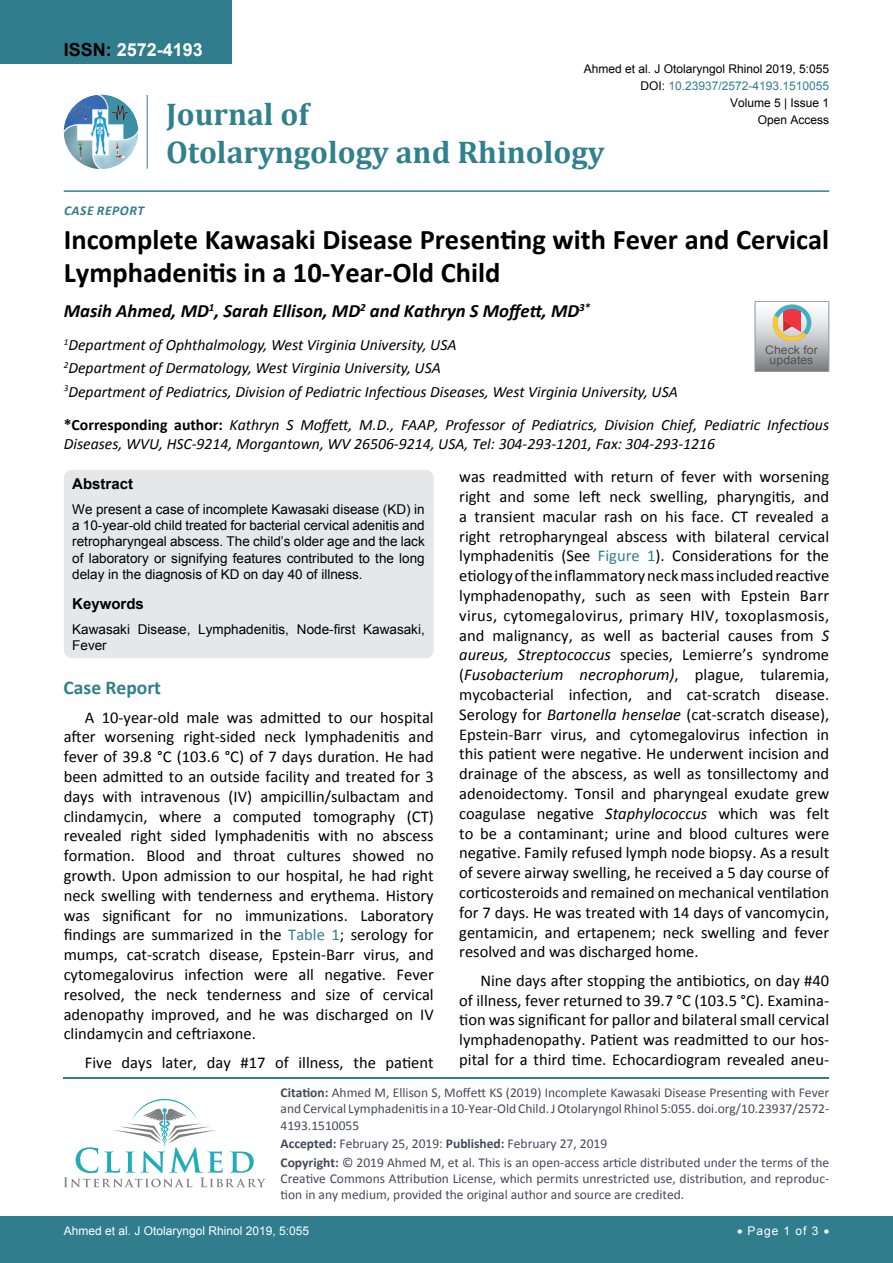
<style>
.page{position:relative;width:893px;height:1263px;background:#fff}
.page>*{position:absolute;margin:0;border:0;box-sizing:border-box;transform-origin:0 0}
.t1{font:700 31.5px/37.8px "Cambria";color:#30808d}
.t2{font:700 28.5px/33px "Calibri";color:#000}
.t3{font:700 19.5px "Calibri";color:#30808d}
.t4{font:italic 700 18.75px "Calibri";color:#000}
.t5{font:700 18px "Arial";color:#fff}
.t6{font:16.5px/19.8px "Calibri";color:#000;text-align:justify}
.t7{font:italic 15.75px/23.1px "Calibri";color:#000}
.t8{font:700 15px "Arial";color:#000}
.t9{font:13.5px/16.2px "Calibri";color:#47475c}
.t10{font:13.5px/16.2px "Arial";color:#000;text-align:justify}
.t11{font:italic 700 13.5px "Calibri";letter-spacing:.04em;color:#307d8d}
.t12{font:12px "Arial";color:#000}
.t13{font:12px "Arial";color:#fff}
.t14{font:12px "Arial";color:#30808d}
.t15{font:11.7px/10.1px "Arial";color:#535353;text-align:center;scale:1.06 1}
.s1{color:#000}
.s2{font-weight:700;font-style:normal}
.s3{color:#30808d}
.s4{font-style:italic}
.s5{font-weight:700}
</style>
<div class="page">
<hr style="left:64px;top:1077px;width:765px;height:1px;background:#30808d">
<svg style="left:64px;top:1099px;width:202px;height:88px"></svg>
<img style="left:64px;top:95px;width:74px;height:74px;border-radius:37px">
<hr style="left:147px;top:95px;width:1px;height:74px;background:#307d8d">
<hr style="left:64px;top:190px;width:765px;height:2px;background:#307d8d">
<div style="left:0;top:1217px;width:893px;height:46px;background:#307d8d"></div>
<div style="left:0;top:0;width:231px;height:64px;background:#307d8d"></div>
<div style="left:64px;top:470px;width:370px;height:188px;background:#e6e7e8;border-radius:9px"></div>
<svg style="left:755px;top:301px;width:74px;height:71px;background:#bcb6b3"></svg>
<p class="t5" style="left:64px;top:38px;width:141px"><span class="s1">ISSN:</span> 2572-4193</p>
<p class="t12" style="left:584px;top:60px;width:247px">Ahmed et al. J Otolaryngol Rhinol 2019, 5:055</p>
<p class="t11" style="left:64px;top:202px;width:17px">Case</p>
<p class="t11" style="left:97px;top:202px;width:49px">Repor t</p>
<h1 class="t1" style="left:166px;top:94px;width:440px">Journal of<br>Otolaryngology and Rhinology</h1>
<p class="t14" style="left:640px;top:78px;width:190px"><span class="s1">DOI:</span> 10.23937/2572-4193.1510055</p>
<p class="t12" style="left:758px;top:112px;width:73px">Open Access</p>
<p class="t12" style="left:730px;top:95px;width:101px">Volume 5 | Issue 1</p>
<h2 class="t2" style="left:64px;top:223px;width:767px">Incomplete Kawasaki Disease Presenting with Fever and Cervical<br>Lymphadenitis in a 10-Year-Old Child</h2>
<p class="t4" style="left:64px;top:299px;width:528px">Masih Ahmed, MD<sup>1</sup>, Sarah Ellison, MD<sup>2</sup> and Kathryn S Moffett, MD<sup>3*</sup></p>
<p class="t7" style="left:64px;top:333px;width:616px"><sup>1</sup>Department of Ophthalmology, West Virginia University, USA<br><sup>2</sup>Department of Dermatology, West Virginia University, USA<br><sup>3</sup>Department of Pediatrics, Division of Pediatric Infectious Diseases, West Virginia University, USA</p>
<p class="t7" style="left:64px;top:414px;width:767px;line-height:18.9px"><span class="s2">*Corresponding author:</span> Kathryn S Moffett, M.D., FAAP, Professor of Pediatrics, Division Chief, Pediatric Infectious<br>Diseases, WVU, HSC-9214, Morgantown, WV 26506-9214, USA, Tel: 304-293-1201, Fax: 304-293-1216</p>
<p class="t6" style="left:459px;top:467px;width:371px">was readmitted with return of fever with worsening right and some left neck swelling, pharyngitis, and a transient macular rash on his face. CT revealed a right retropharyngeal abscess with bilateral cervical lymphadenitis (See <span class="s3">Figure 1</span>). Considerations for the etiology of the inflammatory neck mass included reactive lymphadenopathy, such as seen with Epstein Barr virus, cytomegalovirus, primary HIV, toxoplasmosis, and malignancy, as well as bacterial causes from <span class="s4">S aureus, Streptococcus</span> species, Lemierre’s syndrome (<span class="s4">Fusobacterium necrophorum)</span>, plague, tularemia, mycobacterial infection, and cat-scratch disease.<br>Serology for <span class="s4">Bartonella henselae</span> (cat-scratch disease), Epstein-Barr virus, and cytomegalovirus infection in this patient were negative. He underwent incision and drainage of the abscess, as well as tonsillectomy and adenoidectomy. Tonsil and pharyngeal exudate grew coagulase negative <span class="s4">Staphylococcus</span> which was felt to be a contaminant; urine and blood cultures were negative. Family refused lymph node biopsy. As a result of severe airway swelling, he received a 5 day course of corticosteroids and remained on mechanical ventilation for 7 days. He was treated with 14 days of vancomycin, gentamicin, and ertapenem; neck swelling and fever resolved and was discharged home.</p>
<p class="t6" style="left:459px;top:970px;width:371px;text-indent:21px">Nine days after stopping the antibiotics, on day #40 of illness, fever returned to 39.7 °C (103.5 °C). Examina&shy;tion was significant for pallor and bilateral small cervical lymphadenopathy. Patient was readmitted to our hos&shy;pital for a third time. Echocardiogram revealed aneu-</p>
<p class="t15" style="left:765px;top:345px;width:51px">Check for updates</p>
<p class="t8" style="left:72px;top:474px;width:62px">Abstract</p>
<p class="t10" style="left:72px;top:501px;width:354px">We present a case of incomplete Kawasaki disease (KD) in a 10-year-old child treated for bacterial cervical adenitis and retropharyngeal abscess. The child’s older age and the lack of laboratory or signifying features contributed to the long delay in the diagnosis of KD on day 40 of illness.</p>
<p class="t8" style="left:72px;top:594px;width:73px">Keywords</p>
<p class="t10" style="left:72px;top:621px;width:354px">Kawasaki Disease, Lymphadenitis, Node-first Kawasaki,<br>Fever</p>
<p class="t3" style="left:64px;top:675px;width:99px">Case Report</p>
<p class="t6" style="left:64px;top:707px;width:372px;text-indent:21px">A 10-year-old male was admitted to our hospital after worsening right-sided neck lymphadenitis and fever of 39.8 °C (103.6 °C) of 7 days duration. He had been admitted to an outside facility and treated for 3 days with intravenous (IV) ampicillin/sulbactam and clindamycin, where a computed tomography (CT) revealed right sided lymphadenitis with no abscess formation. Blood and throat cultures showed no growth. Upon admission to our hospital, he had right neck swelling with tenderness and erythema. History was significant for no immunizations. Laboratory findings are summarized in the <span class="s3">Table 1</span>; serology for mumps, cat-scratch disease, Epstein-Barr virus, and cytomegalovirus infection were all negative. Fever resolved, the neck tenderness and size of cervical adenopathy improved, and he was discharged on IV clindamycin and ceftriaxone.</p>
<p class="t6" style="left:85px;top:1052px;width:350px">Five days later, day #17 of illness, the patient</p>
<p class="t9" style="left:281px;top:1084px;width:550px;text-align:justify"><span class="s5">Citation:</span> Ahmed M, Ellison S, Moffett KS (2019) Incomplete Kawasaki Disease Presenting with Fever and Cervical Lymphadenitis in a 10-Year-Old Child. J Otolaryngol Rhinol 5:055. doi.org/10.23937/2572- 4193.1510055</p>
<p class="t9" style="left:281px;top:1134px;width:550px;line-height:18.6px"><span class="s5">Accepted:</span> February 25, 2019: <span class="s5">Published:</span> February 27, 2019<br><span class="s5">Copyright:</span> © 2019 Ahmed M, et al. This is an open-access article distributed under the terms of the</p>
<p class="t9" style="left:281px;top:1170px;width:550px">Creative Commons Attribution License, which permits unrestricted use, distribution, and reproduc&shy;tion in any medium, provided the original author and source are credited.</p>
<p class="t13" style="left:64px;top:1223px;width:247px">Ahmed et al. J Otolaryngol Rhinol 2019, 5:055</p>
<p class="t13" style="left:737px;top:1223px;width:94px">• Page 1 of 3 •</p>
</div>
